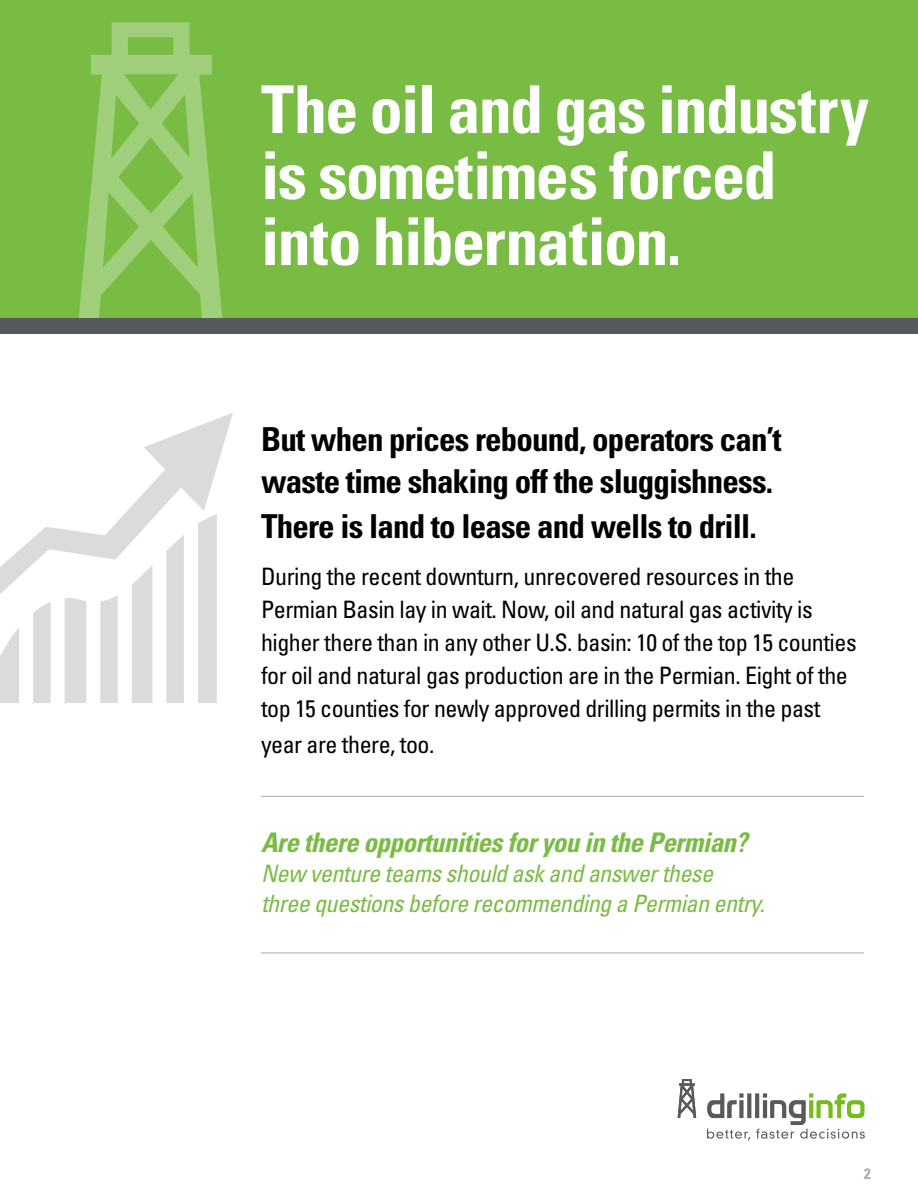
<style>
.page{position:relative;width:918px;height:1188px;background:#fff}
.page>*{position:absolute;margin:0;border:0;box-sizing:border-box;transform-origin:0 0}
.t1{font:700 condensed 66px/66px "Univers LT Std";letter-spacing:-.025em;color:#fff}
.t2{font:700 condensed 33px/42px "Univers LT Std";letter-spacing:-.025em;color:#000}
.t3{font:italic 700 condensed 27px "Univers LT Std";letter-spacing:-.02em;color:#79bc43}
.t4{font:condensed 24px/33px "Univers LT Std";letter-spacing:-.02em;color:#000}
.t5{font:italic condensed 24px/30px "Univers LT Std";letter-spacing:-.02em;color:#79bc43}
.t6{font:700 condensed 15px "Univers LT Std";color:#a3a9ad}
</style>
<div class="page">
<div style="left:0;top:0;width:918px;height:321px;background:#79bc43"></div>
<svg style="left:678px;top:1079px;width:18px;height:39px"></svg>
<svg style="left:707px;top:1093px;width:158px;height:48px"></svg>
<svg style="left:78px;top:22px;width:145px;height:297px"></svg>
<div style="left:0;top:319px;width:918px;height:15px;background:#58595b"></div>
<hr style="left:261px;top:796px;width:603px;height:1px;background:#a3a9ad">
<hr style="left:261px;top:953px;width:603px;height:1px;background:#a3a9ad">
<svg style="left:0;top:413px;width:233px;height:290px"></svg>
<h1 class="t1" style="left:261px;top:76px;width:610px">The oil and gas industry is sometimes forced into hibernation.</h1>
<h2 class="t2" style="left:261px;top:418px;width:522px">But when prices rebound, operators can’t waste time shaking off the sluggishness.</h2>
<h2 class="t2" style="left:261px;top:505px;width:497px">There is land to lease and wells to drill.</h2>
<p class="t4" style="left:261px;top:559px;width:597px">During the recent downturn, unrecovered resources in the Permian Basin lay in wait. Now, oil and natural gas activity is higher there than in any other U.S. basin: 10 of the top 15 counties for oil and natural gas production are in the Permian. Eight of the top 15 counties for newly approved drilling permits in the past</p>
<p class="t4" style="left:261px;top:727px;width:175px">year are there, too.</p>
<p class="t3" style="left:261px;top:826px;width:488px">Are there opportunities for you in the Permian?</p>
<p class="t5" style="left:261px;top:858px;width:505px">New venture teams should ask and answer these three questions before recommending a Permian entry.</p>
<p class="t6" style="left:864px;top:1165px;width:8px">2</p>
</div>
